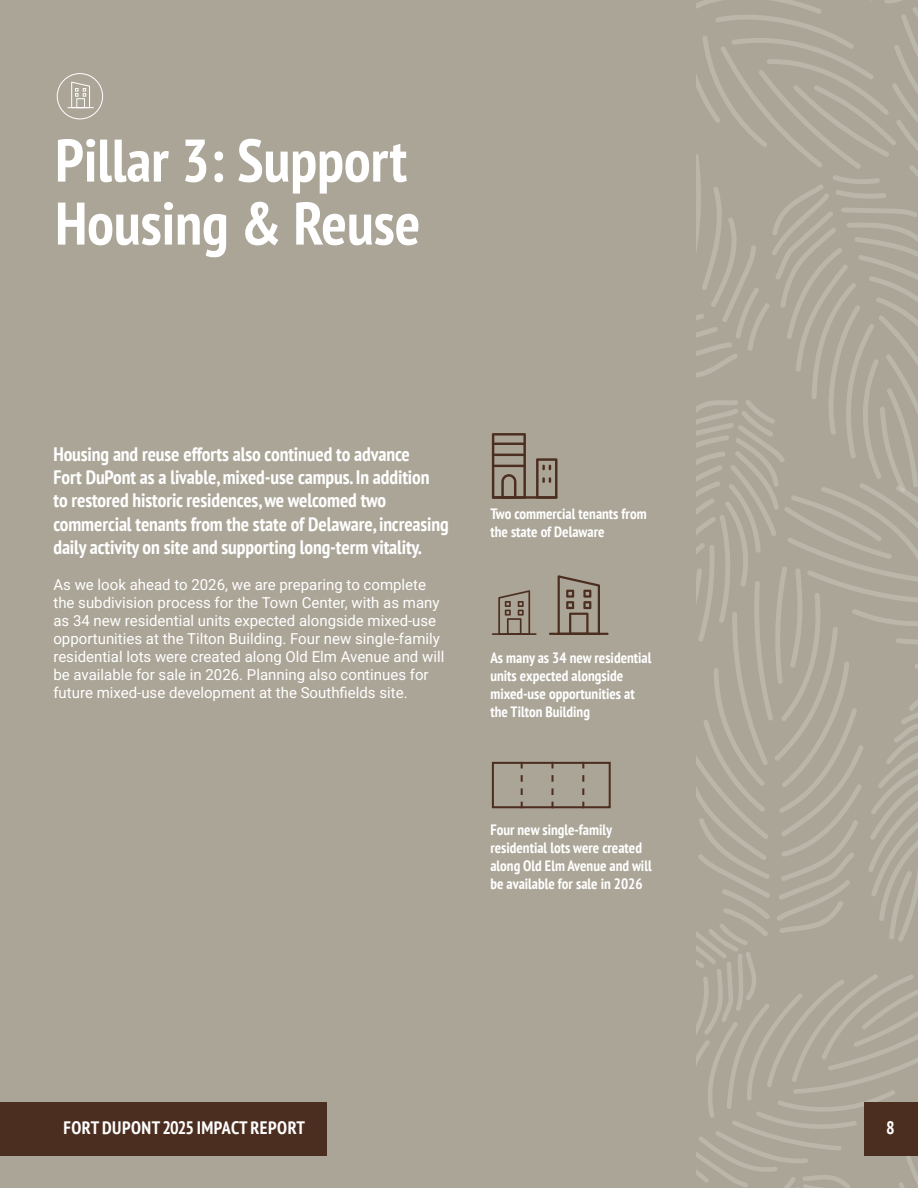
<style>
.page{position:relative;width:918px;height:1188px;background:#aba597}
.page>*{position:absolute;margin:0;border:0;box-sizing:border-box;transform-origin:0 0}
.t1{font:700 condensed 60px/63px "PT Sans";color:#fff}
.t2{font:700 condensed 19.5px/23.4px "PT Sans";letter-spacing:-.005em;color:#fff}
.t3{font:700 condensed 18px "PT Sans";letter-spacing:.03em;color:#fff}
.t4{font:15px/18px "Roboto";color:#fff}
.t5{font:700 condensed 15px/18px "PT Sans";color:#fff}
</style>
<div class="page">
<svg style="left:697px;top:0;width:221px;height:1188px"></svg>
<div style="left:0;top:1102px;width:327px;height:54px;background:#4c2e20"></div>
<div style="left:864px;top:1102px;width:54px;height:54px;background:#4c2e20"></div>
<hr style="left:549px;top:633px;width:60px;height:2px;background:#4c2e20">
<svg style="left:558px;top:575px;width:42px;height:58px"></svg>
<div style="left:492px;top:762px;width:119px;height:46px;border:2px solid #4c2e20"></div>
<svg style="left:521px;top:762px;width:2px;height:46px"></svg>
<svg style="left:551px;top:762px;width:3px;height:46px"></svg>
<svg style="left:582px;top:762px;width:2px;height:46px"></svg>
<hr style="left:492px;top:633px;width:45px;height:2px;background:#4c2e20">
<svg style="left:498px;top:590px;width:32px;height:43px"></svg>
<hr style="left:492px;top:496px;width:65px;height:3px;background:#4c2e20">
<svg style="left:492px;top:433px;width:34px;height:66px"></svg>
<hr style="left:492px;top:465px;width:34px;height:2px;background:#4c2e20">
<hr style="left:492px;top:454px;width:34px;height:2px;background:#4c2e20">
<hr style="left:492px;top:443px;width:34px;height:2px;background:#4c2e20">
<svg style="left:536px;top:458px;width:21px;height:41px"></svg>
<div style="left:57px;top:73px;width:46px;height:46px;border:1px solid #fff;border-radius:50%"></div>
<svg style="left:67px;top:82px;width:27px;height:26px"></svg>
<p class="t1" style="left:55px;top:128px;width:367px">Pillar 3: Support<br>Housing &amp; Reuse</p>
<p class="t2" style="left:53px;top:442px;width:397px">Housing and reuse efforts also continued to advance<br>Fort DuPont as a livable, mixed-use campus. In addition<br>to restored historic residences, we welcomed two commercial tenants from the state of Delaware, increasing daily activity on site and supporting long-term vitality.</p>
<p class="t4" style="left:53px;top:575px;width:392px">As we look ahead to 2026, we are preparing to complete the subdivision process for the Town Center, with as many as 34 new residential units expected alongside mixed-use opportunities at the Tilton Building. Four new single-family residential lots were created along Old Elm Avenue and will be available for sale in 2026. Planning also continues for future mixed-use development at the Southfields site.</p>
<p class="t5" style="left:490px;top:504px;width:158px">Two commercial tenants from the state of Delaware</p>
<p class="t5" style="left:490px;top:649px;width:162px">As many as 34 new residential units expected alongside mixed-use opportunities at the Tilton Building</p>
<p class="t5" style="left:490px;top:821px;width:163px">Four new single-family residential lots were created along Old Elm Avenue and will be available for sale in 2026</p>
<p class="t3" style="left:63px;top:1115px;width:243px">FORT DUPONT 2025 IMPACT REPORT</p>
<p class="t3" style="left:886px;top:1116px;width:10px">8</p>
</div>
